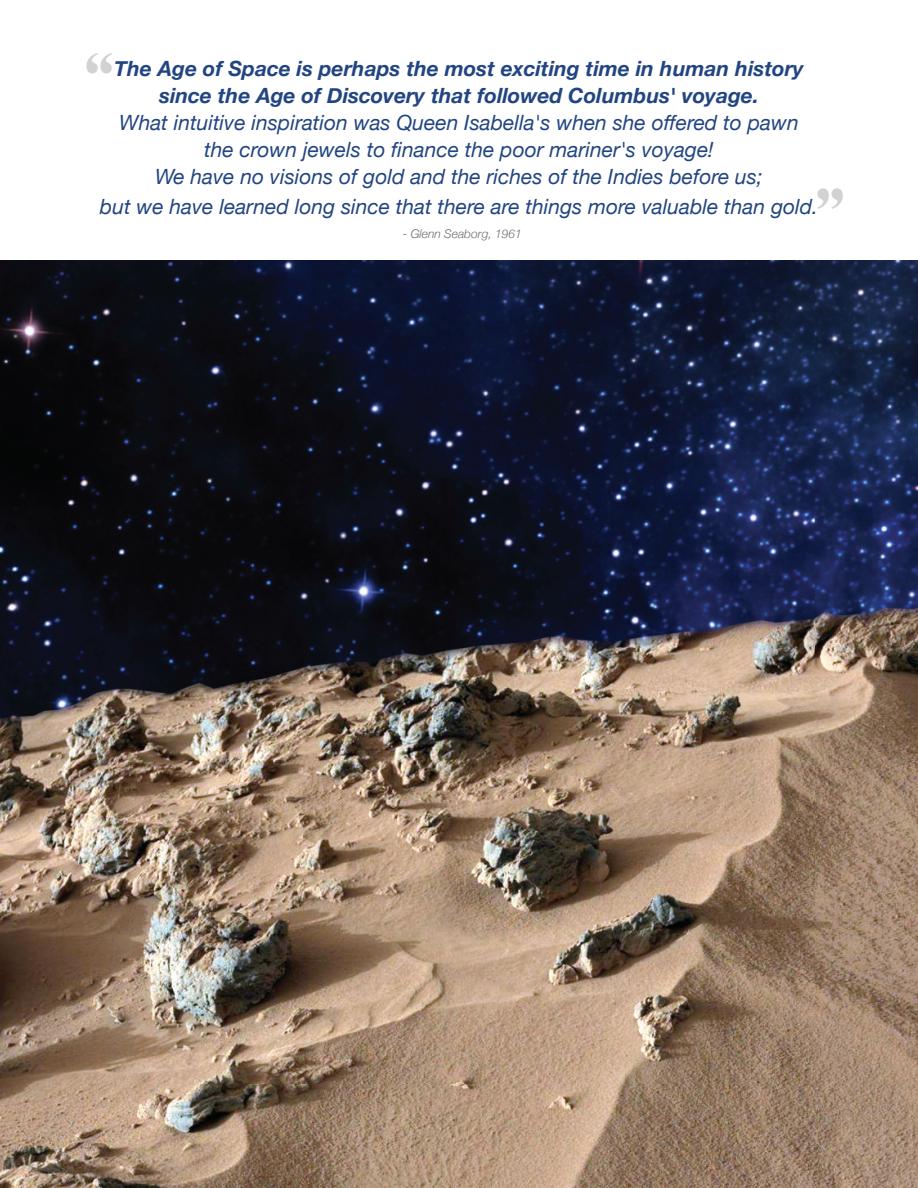
<style>
.page{position:relative;width:918px;height:1188px;background:#fff}
.page>*{position:absolute;margin:0;border:0;box-sizing:border-box;transform-origin:0 0}
.t1{font:75px "Engravers";color:#d1d2d4}
.t2{font:italic 21px/27px "Helvetica Neue";color:#224581;text-align:center}
.t3{font:italic 700 21px/27px "Helvetica Neue";color:#224581;text-align:center}
.t4{font:italic 300 12px "Helvetica Neue";color:#6c6d70}
</style>
<div class="page">
<img style="left:0;top:260px;width:816px;height:928px">
<img style="left:816px;top:260px;width:102px;height:928px">
<h1 class="t1" style="left:77px;top:35px;width:46px">“</h1>
<p class="t3" style="left:114px;top:54px;width:691px">The Age of Space is perhaps the most exciting time in human history since the Age of Discovery that followed Columbus' voyage.</p>
<p class="t2" style="left:119px;top:108px;width:681px">What intuitive inspiration was Queen Isabella's when she offered to pawn the crown jewels to finance the poor mariner's voyage!<br>We have no visions of gold and the riches of the Indies before us;</p>
<p class="t2" style="left:100px;top:192px;width:720px">but we have learned long since that there are things more valuable than gold.</p>
<p class="t4" style="left:403px;top:226px;width:120px">- Glenn Seaborg, 1961</p>
<h1 class="t1" style="left:853px;top:227px;width:46px;rotate:-180deg">“</h1>
</div>
